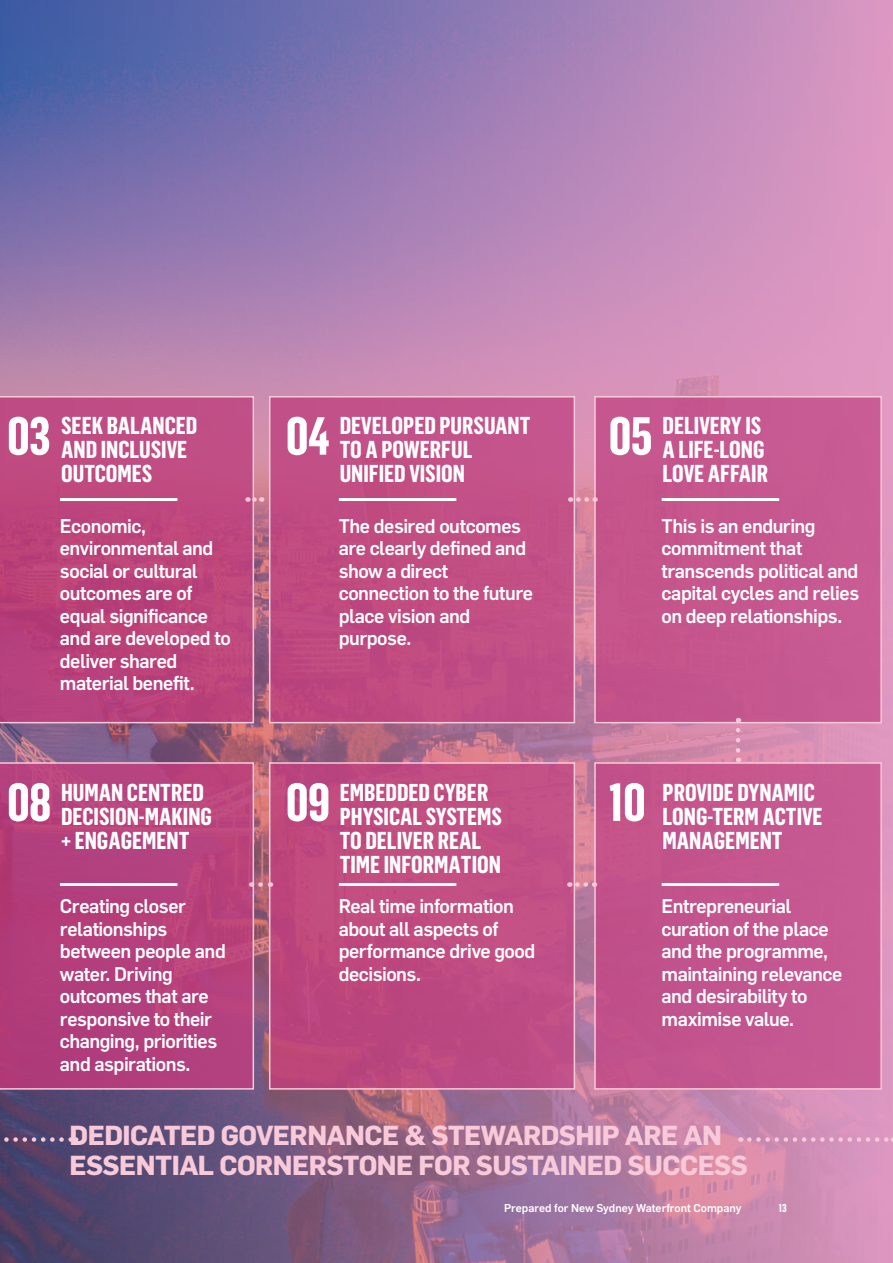
<style>
.page{position:relative;width:893px;height:1263px;background:#fff}
.page>*{position:absolute;margin:0;border:0;box-sizing:border-box;transform-origin:0 0}
.t1{font:700 52.5px "Flama Cond";letter-spacing:-.02em;color:#fff}
.Quote_-_Medium{font:700 27px/30px "Flama";letter-spacing:-.02em;color:#f8c9d9}
.Quote_Style_1{font:700 24px/24px "Flama Cond";color:#fff}
.Body_Intro_Para{font:500 19.5px/22.5px "Flama";letter-spacing:-.025em;color:#fff}
.t2{font:500 11.25px "Flama";color:#fff}
.t3{font:700 11.25px "Flama Cond";color:#fff}
</style>
<div class="page">
<img style="left:0;top:0;width:893px;height:1263px">
<svg style="left:749px;top:1137px;width:144px;height:5px"></svg>
<div style="left:270px;top:397px;width:304px;height:326px;background:#c24f84"></div>
<div style="left:269px;top:396px;width:306px;height:327px;border:2px solid #f8c9d9"></div>
<div style="left:270px;top:763px;width:304px;height:326px;background:#c04c81"></div>
<div style="left:269px;top:762px;width:306px;height:328px;border:2px solid #f8c9d9"></div>
<svg style="left:0;top:396px;width:254px;height:327px;background:#bd477e"></svg>
<svg style="left:0;top:762px;width:254px;height:328px;background:#b5417d"></svg>
<div style="left:595px;top:397px;width:286px;height:326px;background:#c6578f"></div>
<div style="left:594px;top:396px;width:288px;height:327px;border:2px solid #f8c9d9"></div>
<div style="left:595px;top:763px;width:286px;height:326px;background:#c5568e"></div>
<div style="left:594px;top:762px;width:288px;height:328px;border:2px solid #f8c9d9"></div>
<svg style="left:248px;top:497px;width:14px;height:5px"></svg>
<svg style="left:578px;top:497px;width:18px;height:5px"></svg>
<svg style="left:736px;top:730px;width:4px;height:32px"></svg>
<svg style="left:569px;top:882px;width:17px;height:5px"></svg>
<svg style="left:251px;top:882px;width:10px;height:5px"></svg>
<svg style="left:0;top:1137px;width:76px;height:5px"></svg>
<hr style="left:339px;top:498px;width:117px;height:3px;background:#fff">
<hr style="left:339px;top:883px;width:117px;height:3px;background:#fff">
<hr style="left:662px;top:498px;width:117px;height:3px;background:#fff">
<hr style="left:662px;top:883px;width:117px;height:3px;background:#fff">
<hr style="left:60px;top:498px;width:117px;height:3px;background:#fff">
<hr style="left:60px;top:883px;width:117px;height:3px;background:#fff">
<h1 class="t1" style="left:7px;top:405px;width:45px">03</h1>
<p class="Quote_Style_1" style="left:61px;top:414px;width:138px">SEEK BALANCED<br>AND INCLUSIVE<br>OUTCOMES</p>
<p class="Body_Intro_Para" style="left:60px;top:514px;width:172px">Economic, environmental and social or cultural outcomes are of equal significance and are developed to deliver shared material benefit.</p>
<h1 class="t1" style="left:286px;top:405px;width:46px">04</h1>
<p class="Quote_Style_1" style="left:340px;top:414px;width:192px">DEVELOPED PURSUANT<br>TO A POWERFUL<br>UNIFIED VISION</p>
<p class="Body_Intro_Para" style="left:339px;top:514px;width:196px">The desired outcomes are clearly defined and show a direct connection to the future place vision and purpose.</p>
<h1 class="t1" style="left:608px;top:405px;width:46px">05</h1>
<p class="Quote_Style_1" style="left:663px;top:414px;width:107px">DELIVERY IS<br>A LIFE-LONG<br>LOVE AFFAIR</p>
<p class="Body_Intro_Para" style="left:661px;top:514px;width:199px">This is an enduring commitment that transcends political and capital cycles and relies on deep relationships.</p>
<h1 class="t1" style="left:7px;top:772px;width:46px">08</h1>
<p class="Quote_Style_1" style="left:61px;top:780px;width:152px">HUMAN CENTRED<br>DECISION-MAKING + ENGAGEMENT</p>
<p class="Body_Intro_Para" style="left:60px;top:894px;width:167px">Creating closer relationships between people and water. Driving outcomes that are responsive to their changing, priorities and aspirations.</p>
<h1 class="t1" style="left:286px;top:772px;width:46px">09</h1>
<p class="Quote_Style_1" style="left:340px;top:780px;width:164px">EMBEDDED CYBER<br>PHYSICAL SYSTEMS<br>TO DELIVER REAL<br>TIME INFORMATION</p>
<p class="Body_Intro_Para" style="left:339px;top:894px;width:198px">Real time information about all aspects of performance drive good decisions.</p>
<h1 class="t1" style="left:608px;top:772px;width:39px">10</h1>
<p class="Quote_Style_1" style="left:663px;top:780px;width:162px">PROVIDE DYNAMIC<br>LONG-TERM ACTIVE<br>MANAGEMENT</p>
<p class="Body_Intro_Para" style="left:661px;top:894px;width:182px">Entrepreneurial curation of the place and the programme, maintaining relevance and desirability to maximise value.</p>
<p class="Quote_-_Medium" style="left:70px;top:1119px;width:680px">DEDICATED GOVERNANCE &amp; STEWARDSHIP ARE AN<br>ESSENTIAL CORNERSTONE FOR SUSTAINED SUCCESS</p>
<p class="t2" style="left:504px;top:1200px;width:239px">Prepared for New Sydney Waterfront Company</p>
<p class="t3" style="left:779px;top:1202px;width:9px">13</p>
</div>
